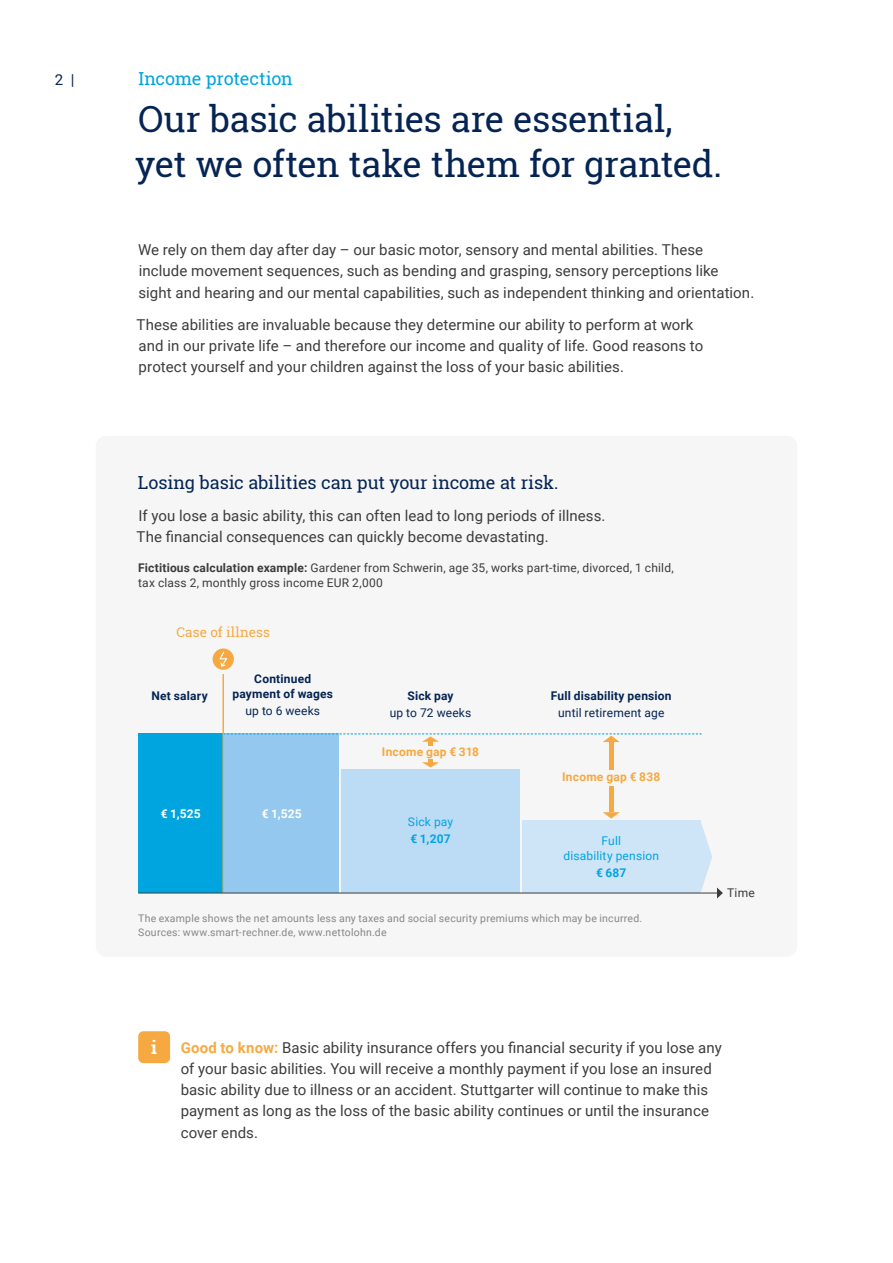
<style>
.page{position:relative;width:893px;height:1263px;background:#fff}
.page>*{position:absolute;margin:0;border:0;box-sizing:border-box;transform-origin:0 0}
.t1{font:36px/45px "Roboto Slab";letter-spacing:-.01em;color:#052453}
.t2{font:18px "Roboto Slab";letter-spacing:-.01em;color:#052453}
.t3{font:18px "Roboto Slab";letter-spacing:-.015em;color:#00a5df}
.t4{font:700 18px "Roboto Slab";color:#fff}
.t5{font:15px/21.3px "Roboto";letter-spacing:.005em;color:#3c3c3b}
.t6{font:15px "Roboto";color:#052453}
.t7{font:13.5px "Roboto Slab";letter-spacing:.005em;color:#f7a941}
.t8{font:12px/15px "Roboto";letter-spacing:.015em;color:#3c3c3b}
.t9{font:700 12px/15px "Roboto";letter-spacing:.015em;color:#052453;text-align:center}
.t10{font:12px "Roboto";letter-spacing:.015em;color:#052453}
.t11{font:12px/15px "Roboto";letter-spacing:.015em;color:#00a5df;text-align:center}
.t12{font:700 12px "Roboto";letter-spacing:.02em;color:#f7a941}
.t13{font:700 12px "Roboto";letter-spacing:.005em;color:#fff}
.t14{font:700 12px "Roboto";letter-spacing:.01em;color:#00a5df}
.t15{font:10.5px/13.5px "Roboto";letter-spacing:.02em;color:#878787}
.s1{font-weight:700}
.s2{font-weight:700;color:#f7a941}
</style>
<div class="page">
<div style="left:96px;top:436px;width:701px;height:521px;background:#f6f6f6;border-radius:11px"></div>
<div style="left:138px;top:1031px;width:32px;height:32px;background:#f7a941;border-radius:5px"></div>
<div style="left:223px;top:733px;width:116px;height:160px;background:#95c8ee"></div>
<div style="left:138px;top:733px;width:85px;height:160px;background:#00a5df"></div>
<div style="left:341px;top:770px;width:179px;height:123px;background:#bcdbf4"></div>
<div style="left:213px;top:648px;width:21px;height:22px;background:#f7a941;border-radius:50%"></div>
<svg style="left:219px;top:651px;width:8px;height:16px"></svg>
<div style="left:522px;top:821px;width:179px;height:72px;background:#cee4f7"></div>
<svg style="left:603px;top:812px;width:17px;height:7px"></svg>
<hr style="left:609px;top:787px;width:4px;height:25px;background:#f7a941">
<hr style="left:609px;top:742px;width:4px;height:28px;background:#f7a941">
<svg style="left:422px;top:759px;width:17px;height:8px"></svg>
<svg style="left:224px;top:733px;width:478px;height:13px"></svg>
<hr style="left:222px;top:674px;width:2px;height:219px;background:#f7a941">
<hr style="left:138px;top:893px;width:580px;height:1px;background:#3c3c3b">
<svg style="left:701px;top:823px;width:22px;height:75px"></svg>
<p class="t6" style="left:55px;top:69px;width:21px">2 |</p>
<p class="t3" style="left:138px;top:66px;width:156px">Income protection</p>
<h1 class="t1" style="left:135px;top:96px;width:589px">Our basic abilities are essential, yet we often take them for granted.</h1>
<p class="t5" style="left:138px;top:239px;width:618px">We rely on them day after day – our basic motor, sensory and mental abilities. These include movement sequences, such as bending and grasping, sensory perceptions like sight and hearing and our mental capabilities, such as independent thinking and orientation.</p>
<p class="t5" style="left:137px;top:313px;width:568px">These abilities are invaluable because they determine our ability to perform at work and in our private life – and therefore our income and quality of life. Good reasons to protect yourself and your children against the loss of your basic abilities.</p>
<p class="t2" style="left:138px;top:470px;width:422px">Losing basic abilities can put your income at risk.</p>
<p class="t5" style="left:137px;top:504px;width:470px">If you lose a basic ability, this can often lead to long periods of illness.<br>The financial consequences can quickly become devastating.</p>
<p class="t8" style="left:138px;top:560px;width:537px"><span class="s1">Fictitious calculation example:</span> Gardener from Schwerin, age 35, works part-time, divorced, 1 child, tax class 2, monthly gross income EUR 2,000</p>
<p class="t7" style="left:177px;top:623px;width:95px">Case of illness</p>
<p class="t9" style="left:151px;top:687px;width:58px">Net salary</p>
<p class="t9" style="left:233px;top:671px;width:102px">Continued payment of wages</p>
<p class="t10" style="left:245px;top:703px;width:76px">up to 6 weeks</p>
<p class="t13" style="left:161px;top:805px;width:41px">€ 1,525</p>
<p class="t13" style="left:262px;top:805px;width:41px">€ 1,525</p>
<p class="t9" style="left:407px;top:687px;width:48px">Sick pay</p>
<p class="t10" style="left:390px;top:704px;width:83px">up to 72 weeks</p>
<p class="t12" style="left:382px;top:743px;width:99px">Income gap € 318</p>
<p class="t11" style="left:408px;top:814px;width:47px">Sick pay</p>
<p class="t14" style="left:410px;top:830px;width:42px">€ 1,207</p>
<p class="t9" style="left:551px;top:687px;width:122px">Full disability pension</p>
<p class="t10" style="left:558px;top:704px;width:108px">until retirement age</p>
<p class="t12" style="left:562px;top:769px;width:100px">Income gap € 838</p>
<p class="t11" style="left:563px;top:833px;width:97px">Full<br>disability pension</p>
<p class="t14" style="left:596px;top:864px;width:32px">€ 687</p>
<p class="t15" style="left:138px;top:911px;width:506px">The example shows the net amounts less any taxes and social security premiums which may be incurred.<br>Sources: www.smart-rechner.de, www.nettolohn.de</p>
<p class="t8" style="left:727px;top:885px;width:29px">Time</p>
<p class="t4" style="left:151px;top:1035px;width:7px">i</p>
<p class="t5" style="left:181px;top:1036px;width:543px"><span class="s2">Good to know:</span> Basic ability insurance offers you financial security if you lose any of your basic abilities. You will receive a monthly payment if you lose an insured basic ability due to illness or an accident. Stuttgarter will continue to make this payment as long as the loss of the basic ability continues or until the insurance cover ends.</p>
</div>
